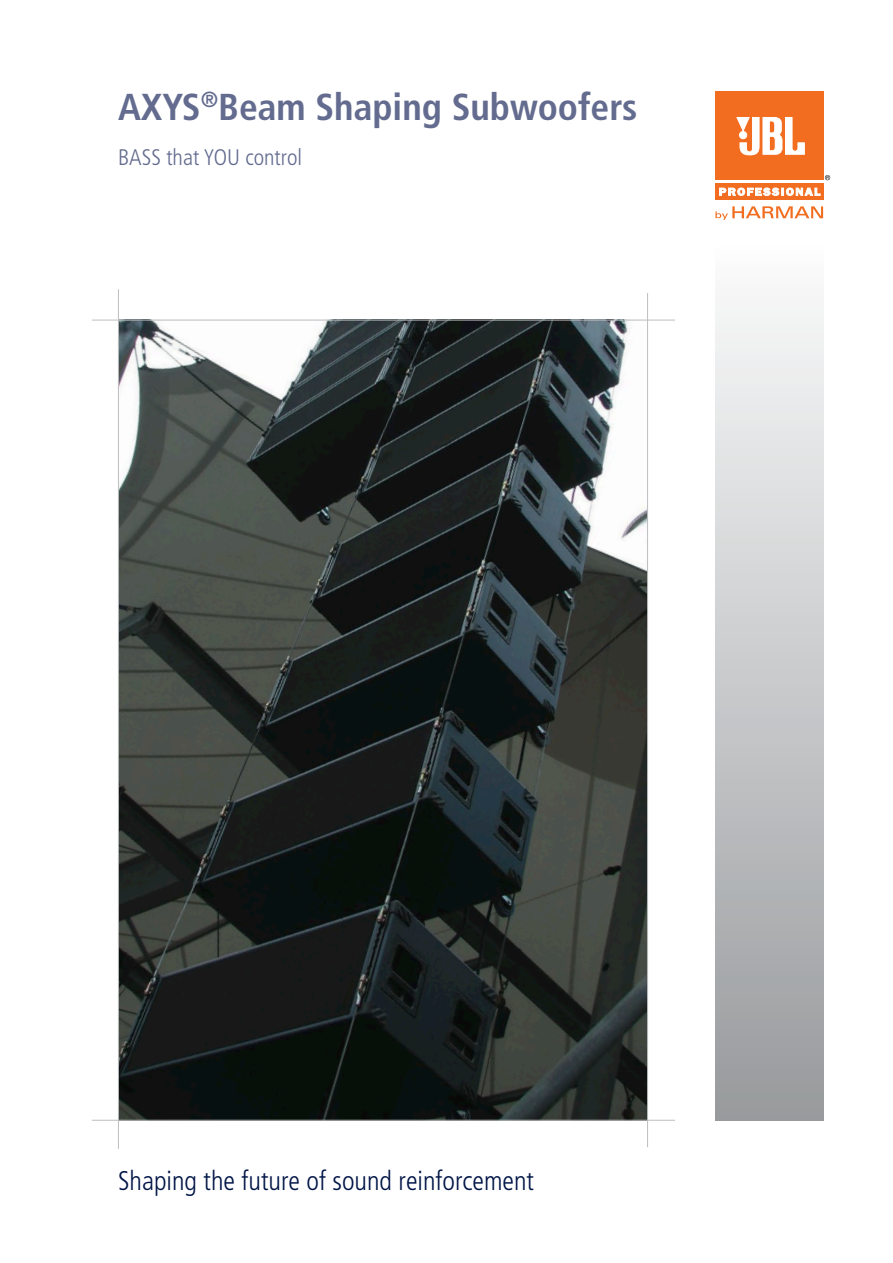
<style>
.page{position:relative;width:893px;height:1263px;background:#fff}
.page>*{position:absolute;margin:0;border:0;box-sizing:border-box;transform-origin:0 0}
.t1{font:700 condensed 37.5px "Frutiger LT Std";color:#636b8f}
.t2{font:300 condensed 27px "Frutiger LT Std";color:#001547}
.t3{font:300 condensed 22.5px "Frutiger LT Std";color:#636b8f}
</style>
<div class="page">
<img style="left:119px;top:321px;width:528px;height:799px">
<div style="left:715px;top:242px;width:108px;height:878px;background:linear-gradient(to bottom,#fbfcfc,#97999c)"></div>
<div style="left:715px;top:92px;width:108px;height:88px;background:#f26d20"></div>
<svg style="left:737px;top:117px;width:68px;height:38px"></svg>
<div style="left:715px;top:184px;width:108px;height:16px;background:#f26d20"></div>
<svg style="left:719px;top:188px;width:101px;height:8px"></svg>
<svg style="left:825px;top:175px;width:5px;height:5px"></svg>
<svg style="left:715px;top:206px;width:108px;height:14px"></svg>
<hr style="left:118px;top:289px;width:1px;height:860px;background:#bcbebf">
<hr style="left:647px;top:293px;width:1px;height:854px;background:#bcbebf">
<hr style="left:92px;top:320px;width:583px;height:1px;background:#bcbebf">
<hr style="left:92px;top:1120px;width:583px;height:1px;background:#bcbebf">
<h1 class="t1" style="left:118px;top:85px;width:521px">AXYS<sup>®</sup>Beam Shaping Subwoofers</h1>
<p class="t3" style="left:118px;top:144px;width:186px">BASS that YOU control</p>
<p class="t2" style="left:118px;top:1165px;width:418px">Shaping the future of sound reinforcement</p>
</div>
